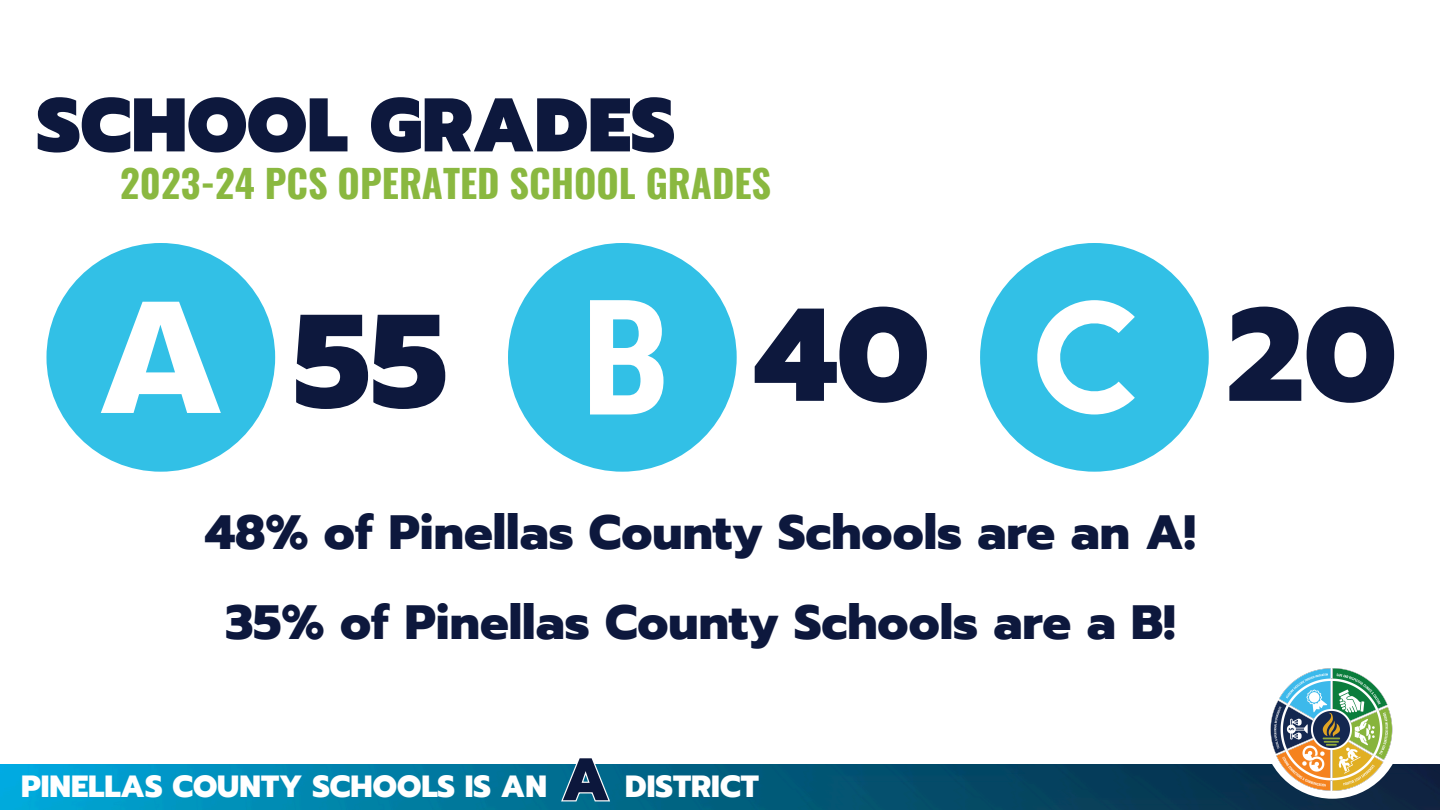
<style>
.page{position:relative;width:1440px;height:810px;background:#fff}
.page>*{position:absolute;margin:0;border:0;box-sizing:border-box;transform-origin:0 0}
.t1{font:800 132px "Prompt";color:#0d183d}
.t2{font:900 75.9px "Prompt";color:#0d183d}
.t3{font:800 48px "Prompt";color:#0d183d}
.t4{font:700 38.3px "Oswald";color:#8ab840}
.t5{font:800 30.6px "Prompt";color:#fff}
.s1{font-size:60px;color:rgb(0 0 0/0)}
</style>
<div class="page">
<img style="left:0;top:764px;width:1440px;height:46px">
<div style="left:1263px;top:659px;width:139px;height:140px;background:#fff;border-radius:50%"></div>
<svg style="left:559px;top:764px;width:53px;height:39px;background:#3187a3"></svg>
<img style="left:1266px;top:668px;width:132px;height:127px">
<svg style="left:508px;top:243px;width:229px;height:229px;fill:#32c0e6"></svg>
<svg style="left:46px;top:243px;width:229px;height:229px;fill:#32c0e6"></svg>
<svg style="left:980px;top:243px;width:229px;height:229px;fill:#32c0e6"></svg>
<p class="t2" style="left:37px;top:69px;width:640px">SCHOOL GRADES</p>
<h2 class="t4" style="left:120px;top:154px;width:652px">2023-24 PCS OPERATED SCHOOL GRADES</h2>
<p class="t1" style="left:294px;top:263px;width:156px">55</p>
<p class="t1" style="left:755px;top:257px;width:176px">40</p>
<p class="t1" style="left:1227px;top:257px;width:172px">20</p>
<p class="t3" style="left:205px;top:496px;width:992px">48% of Pinellas County Schools are an A!</p>
<h2 class="t3" style="left:226px;top:587px;width:951px">35% of Pinellas County Schools are a B!</h2>
<h1 class="t5" style="left:21px;top:764px;width:739px">PINELLAS COUNTY SCHOOLS IS AN <span class="s1">A</span> DISTRICT</h1>
</div>
